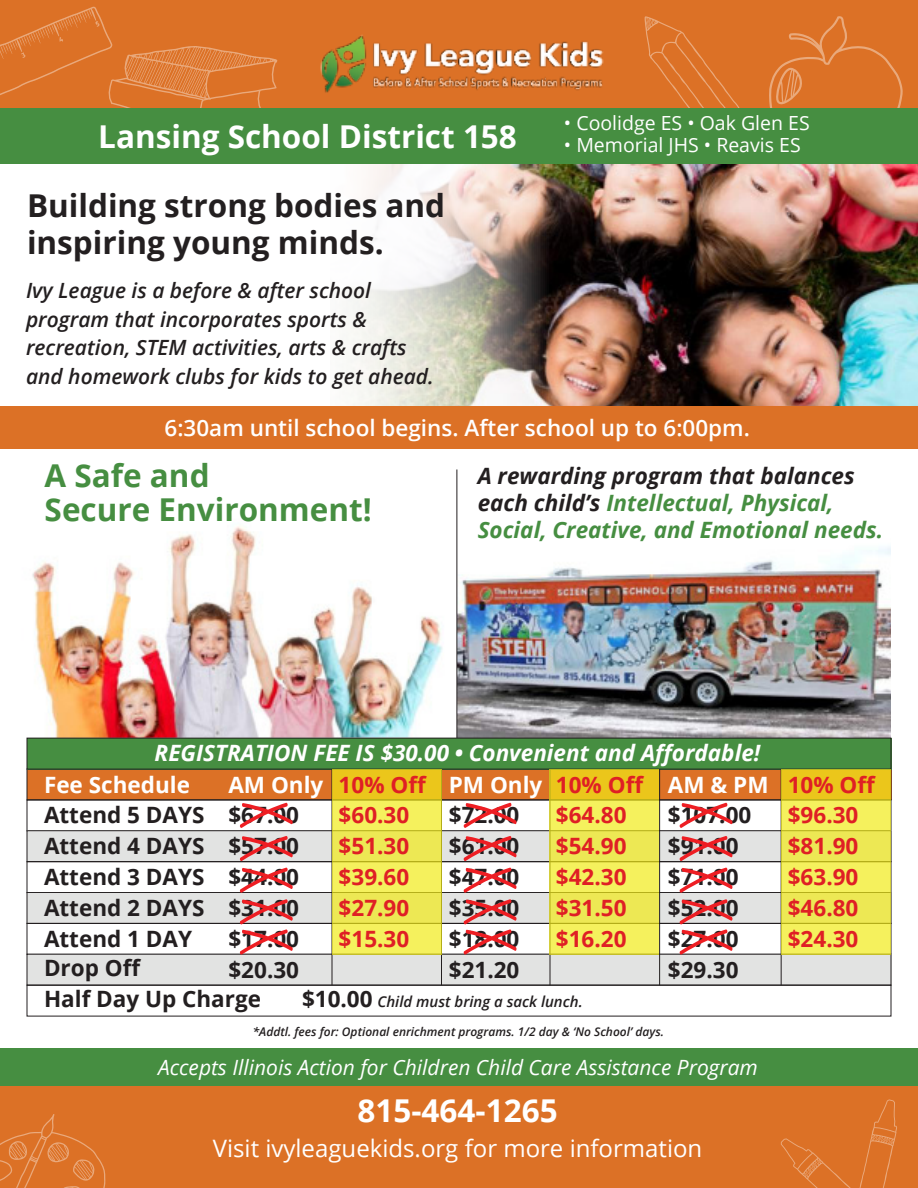
<style>
.page{position:relative;width:918px;height:1188px;background:#fff}
.page>*{position:absolute;margin:0;border:0;box-sizing:border-box;transform-origin:0 0}
.t1{font:700 31.5px/37.5px "Open Sans";color:#231f20}
.t2{font:700 31.5px "Open Sans";color:#fff}
.t3{font:700 31.5px/34.5px "Open Sans";color:#468e41}
.t4{font:24px "Open Sans";color:#fff}
.t5{font:700 22.5px/30.9px "Open Sans";color:#231f20}
.t6{font:700 22.5px/30.9px "Open Sans";color:#df1f25;text-align:justify}
.t7{font:italic 700 22.5px/27px "Open Sans";color:#468e41}
.t8{font:italic 700 22.5px "Open Sans";color:#fff}
.t9{font:600 22.5px "Open Sans";color:#fff}
.t10{font:700 22.5px "Open Sans";color:#fff}
.t11{font:italic 600 21px/28.5px "Open Sans";color:#231f20}
.t12{font:italic 21px "Open Sans";color:#fff}
.t13{font:19.5px/22.5px "Open Sans";color:#fff}
.t14{font:italic 600 15px "Open Sans";color:#231f20}
.t15{font:italic 600 12px "Open Sans";color:#231f20}
.s1{color:#231f20}
</style>
<div class="page">
<div style="left:0;top:0;width:918px;height:108px;background:#dc7126"></div>
<svg style="left:645px;top:16px;width:95px;height:92px"></svg>
<svg style="left:769px;top:16px;width:134px;height:92px"></svg>
<svg style="left:0;top:7px;width:277px;height:101px"></svg>
<div style="left:0;top:108px;width:918px;height:56px;background:#468e41"></div>
<div style="left:0;top:1086px;width:918px;height:102px;background:#dc7126"></div>
<div style="left:0;top:1049px;width:918px;height:37px;background:#468e41"></div>
<img style="left:554px;top:164px;width:364px;height:242px">
<svg style="left:350px;top:164px;width:204px;height:242px"></svg>
<div style="left:0;top:406px;width:918px;height:43px;background:#dc7126"></div>
<svg style="left:0;top:1114px;width:105px;height:74px"></svg>
<svg style="left:781px;top:1099px;width:116px;height:89px"></svg>
<img style="left:458px;top:546px;width:433px;height:192px">
<img style="left:26px;top:526px;width:420px;height:212px">
<div style="left:27px;top:769px;width:864px;height:31px;background:#dc7126"></div>
<div style="left:27px;top:799px;width:864px;height:32px;border:1px solid #231f20"></div>
<div style="left:27px;top:738px;width:864px;height:31px;background:#468e41"></div>
<div style="left:27px;top:738px;width:864px;height:32px;border:1px solid #231f20"></div>
<div style="left:27px;top:831px;width:864px;height:31px;background:#e2e3e2"></div>
<div style="left:27px;top:830px;width:864px;height:32px;border:1px solid #231f20"></div>
<div style="left:27px;top:861px;width:864px;height:32px;border:1px solid #231f20"></div>
<div style="left:27px;top:892px;width:864px;height:31px;background:#e2e3e2"></div>
<div style="left:27px;top:892px;width:864px;height:32px;border:1px solid #231f20"></div>
<div style="left:27px;top:923px;width:864px;height:32px;border:1px solid #231f20"></div>
<div style="left:27px;top:954px;width:864px;height:31px;background:#e2e3e2"></div>
<div style="left:27px;top:985px;width:864px;height:31px;border:1px solid #231f20"></div>
<hr style="left:332px;top:769px;width:1px;height:216px;background:#231f20">
<hr style="left:441px;top:769px;width:1px;height:216px;background:#231f20">
<hr style="left:550px;top:769px;width:1px;height:216px;background:#231f20">
<hr style="left:659px;top:769px;width:1px;height:216px;background:#231f20">
<hr style="left:781px;top:769px;width:1px;height:216px;background:#231f20">
<hr style="left:457px;top:469px;width:1px;height:269px;background:#231f20">
<svg style="left:332px;top:769px;width:110px;height:185px;background:#ece34b"></svg>
<svg style="left:549px;top:769px;width:110px;height:185px;background:#ece34b"></svg>
<svg style="left:781px;top:769px;width:110px;height:185px;background:#ece24b"></svg>
<svg style="left:239px;top:802px;width:54px;height:26px"></svg>
<svg style="left:239px;top:836px;width:54px;height:119px"></svg>
<svg style="left:463px;top:802px;width:54px;height:26px"></svg>
<svg style="left:463px;top:836px;width:54px;height:119px"></svg>
<svg style="left:679px;top:802px;width:54px;height:26px"></svg>
<svg style="left:679px;top:836px;width:54px;height:119px"></svg>
<img style="left:320px;top:35px;width:284px;height:58px">
<h1 class="t2" style="left:98px;top:124px;width:420px">Lansing School District 158</h1>
<p class="t13" style="left:564px;top:113px;width:247px">ï Coolidge ES ï Oak Glen ES ï Memorial JHS ï Reavis ES</p>
<h1 class="t1" style="left:27px;top:190px;width:420px">Building strong bodies and inspiring young minds.</h1>
<p class="t11" style="left:26px;top:278px;width:409px">Ivy League is a before &amp; after school program that incorporates sports &amp; recreation, STEM activities, arts &amp; crafts and homework clubs for kids to get ahead.</p>
<p class="t9" style="left:165px;top:419px;width:587px">6:30am until school begins. After school up to 6:00pm.</p>
<p class="t7" style="left:478px;top:465px;width:407px"><span class="s1">A rewarding program that balances each child’s</span> Intellectual, Physical,<br>Social, Creative, and Emotional needs.</p>
<h1 class="t3" style="left:45px;top:461px;width:329px">A Safe and<br>Secure Environment!</h1>
<p class="t8" style="left:155px;top:744px;width:607px">REGISTRATION FEE IS $30.00 ï Convenient and Affordable!</p>
<p class="t10" style="left:44px;top:775px;width:148px">Fee Schedule</p>
<p class="t5" style="left:44px;top:802px;width:162px">Attend 5 DAYS</p>
<p class="t6" style="left:339px;top:771px;width:89px">10% Off</p>
<p class="t6" style="left:556px;top:771px;width:89px">10% Off</p>
<p class="t10" style="left:449px;top:775px;width:95px">PM Only</p>
<p class="t10" style="left:228px;top:775px;width:96px">AM Only</p>
<p class="t10" style="left:668px;top:775px;width:102px">AM &amp; PM</p>
<p class="t5" style="left:668px;top:802px;width:85px">$107.00 $91.00 $71.00 $52.00 $27.00 $29.30</p>
<p class="t5" style="left:449px;top:802px;width:72px;text-align:justify">$72.00 $61.00 $47.00 $35.00 $18.00 $21.20</p>
<p class="t5" style="left:228px;top:802px;width:72px;text-align:justify">$67.00 $57.00 $44.00 $31.00 $17.00 $20.30</p>
<p class="t6" style="left:339px;top:802px;width:72px">$60.30 $51.30 $39.60 $27.90 $15.30</p>
<p class="t6" style="left:556px;top:802px;width:72px">$64.80 $54.90 $42.30 $31.50 $16.20</p>
<p class="t5" style="left:44px;top:833px;width:219px">Attend 4 DAYS<br>Attend 3 DAYS<br>Attend 2 DAYS<br>Attend 1 DAY<br>Drop Off<br>Half Day Up Charge</p>
<p class="t5" style="left:302px;top:986px;width:72px">$10.00</p>
<p class="t14" style="left:378px;top:996px;width:207px">Child must bring a sack lunch.</p>
<p class="t15" style="left:253px;top:1027px;width:413px">*Addtl. fees for: Optional enrichment programs. 1/2 day &amp; ‘No School’ days.</p>
<p class="t12" style="left:158px;top:1059px;width:601px">Accepts Illinois Action for Children Child Care Assistance Program</p>
<h1 class="t2" style="left:358px;top:1098px;width:202px">815-464-1265</h1>
<p class="t4" style="left:213px;top:1139px;width:491px">Visit ivyleaguekids.org for more information</p>
<p class="t6" style="left:788px;top:771px;width:89px">10% Off</p>
<p class="t6" style="left:788px;top:802px;width:72px">$96.30 $81.90 $63.90 $46.80 $24.30</p>
</div>
